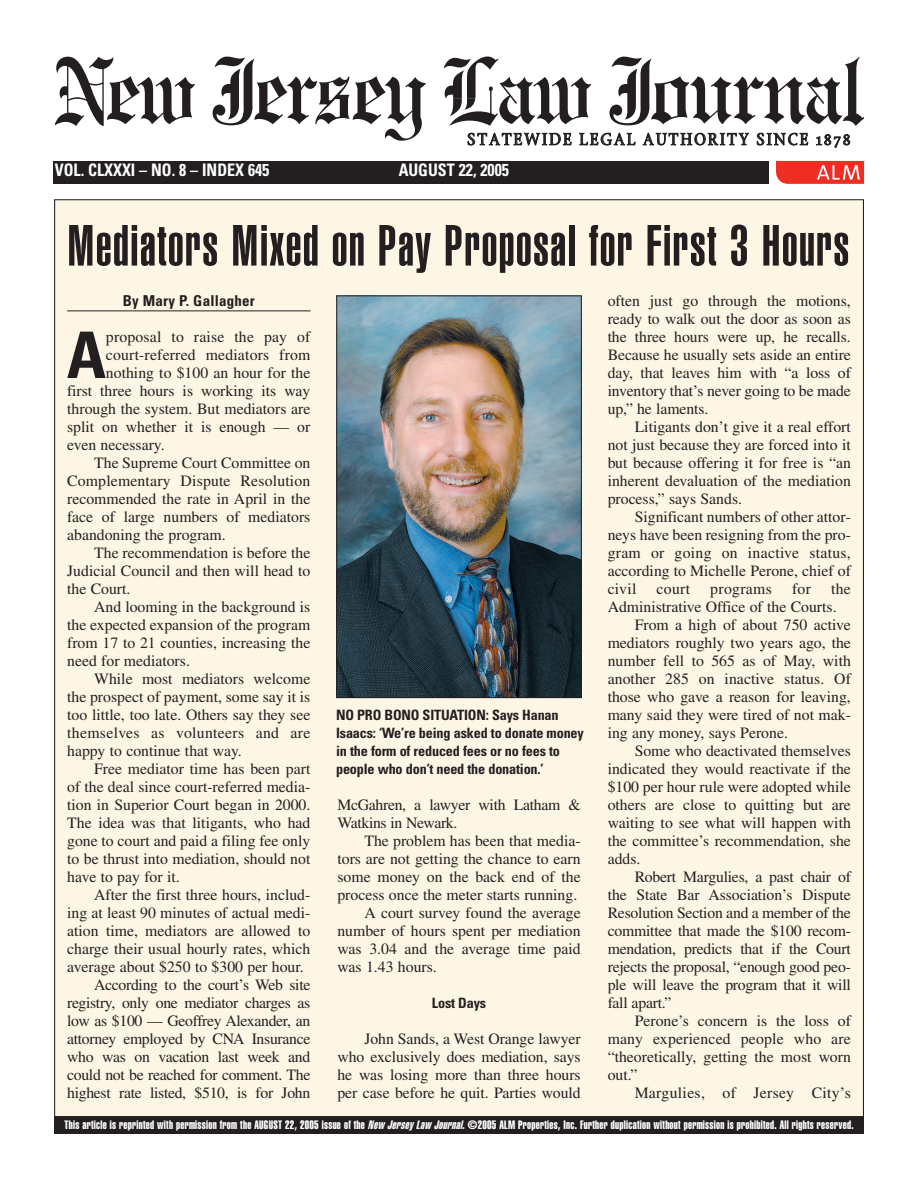
<style>
.page{position:relative;width:918px;height:1188px;background:#fff}
.page>*{position:absolute;margin:0;border:0;box-sizing:border-box;transform-origin:0 0}
.t1{font:700 condensed 64.2px "Univers";color:#231f20}
.t2{font:900 extra-condensed 57px "Helvetica";letter-spacing:.025em;color:#231f20}
.t3{font:18px "Stone Print Roman SC";letter-spacing:.11em;color:#231f20}
.t4{font:700 condensed 17.25px "Univers";color:#fff;scale:.93 1}
.t5{font:15.75px/18px "Times";color:#231f20;text-align:justify}
.t6{font:15.75px/18px "Times";letter-spacing:-.02em;color:#231f20}
.t7{font:15.75px "Times";letter-spacing:.02em;color:#231f20}
.t8{font:700 condensed 15px "Univers";letter-spacing:.015em;color:#231f20}
.t9{font:700 condensed 14.25px/18px "Univers";letter-spacing:-.015em;color:#231f20}
.t10{font:12px "Helvetica Extra Compressed";letter-spacing:.025em;color:#fff}
.s1{font-style:italic}
</style>
<div class="page">
<svg style="left:55px;top:57px;width:140px;height:69px"></svg>
<svg style="left:213px;top:57px;width:213px;height:84px"></svg>
<svg style="left:444px;top:57px;width:147px;height:69px"></svg>
<svg style="left:610px;top:57px;width:254px;height:69px"></svg>
<div style="left:55px;top:200px;width:808px;height:917px;background:#fef6e5"></div>
<hr style="left:67px;top:310px;width:243px;height:1px;background:#231f20">
<div style="left:53px;top:161px;width:716px;height:22px;background:#231f20"></div>
<div style="left:54px;top:1117px;width:810px;height:17px;background:#231f20"></div>
<svg style="left:776px;top:161px;width:88px;height:23px"></svg>
<img style="left:338px;top:297px;width:242px;height:399px">
<div style="left:336px;top:295px;width:246px;height:403px;border:1px solid #231f20"></div>
<p class="t3" style="left:467px;top:128px;width:385px">STATEWIDE LEGAL AUTHORITY SINCE 1878</p>
<p class="t4" style="left:55px;top:164px;width:232px">VOL. CLXXXI – NO. 8 – INDEX 645</p>
<p class="t4" style="left:399px;top:164px;width:120px">AUGUST 22, 2005</p>
<h2 class="t2" style="left:67px;top:225px;width:784px">Mediators Mixed on Pay Proposal for First 3 Hours</h2>
<p class="t8" style="left:123px;top:295px;width:134px">By Mary P. Gallagher</p>
<h1 class="t1" style="left:67px;top:332px;width:41px">A</h1>
<p class="t5" style="left:106px;top:329px;width:206px">proposal to raise the pay of</p>
<p class="t5" style="left:106px;top:347px;width:206px">court-referred mediators from</p>
<p class="t5" style="left:106px;top:365px;width:206px">nothing to $100 an hour for the</p>
<p class="t5" style="left:67px;top:383px;width:245px">first three hours is working its way</p>
<p class="t5" style="left:67px;top:401px;width:245px">through the system. But mediators are</p>
<p class="t5" style="left:67px;top:419px;width:245px">split on whether it is enough — or</p>
<p class="t5" style="left:67px;top:437px;width:99px">even necessary.</p>
<p class="t5" style="left:94px;top:455px;width:218px">The Supreme Court Committee on</p>
<p class="t5" style="left:67px;top:473px;width:245px">Complementary Dispute Resolution</p>
<p class="t5" style="left:67px;top:491px;width:245px">recommended the rate in April in the</p>
<p class="t5" style="left:67px;top:509px;width:245px">face of large numbers of mediators</p>
<p class="t5" style="left:67px;top:527px;width:160px">abandoning the program.</p>
<p class="t5" style="left:94px;top:545px;width:218px">The recommendation is before the</p>
<p class="t5" style="left:67px;top:563px;width:245px">Judicial Council and then will head to</p>
<p class="t5" style="left:67px;top:581px;width:65px">the Court.</p>
<p class="t5" style="left:94px;top:599px;width:218px">And looming in the background is</p>
<p class="t5" style="left:67px;top:617px;width:245px">the expected expansion of the program</p>
<p class="t5" style="left:67px;top:635px;width:245px">from 17 to 21 counties, increasing the</p>
<p class="t5" style="left:67px;top:653px;width:124px">need for mediators.</p>
<p class="t5" style="left:94px;top:671px;width:218px">While most mediators welcome</p>
<p class="t5" style="left:67px;top:689px;width:245px">the prospect of payment, some say it is</p>
<p class="t5" style="left:67px;top:707px;width:245px">too little, too late. Others say they see</p>
<p class="t7" style="left:67px;top:727px;width:245px">themselves as volunteers and are</p>
<p class="t5" style="left:67px;top:743px;width:176px">happy to continue that way.</p>
<p class="t5" style="left:94px;top:761px;width:218px">Free mediator time has been part</p>
<p class="t5" style="left:67px;top:779px;width:245px">of the deal since court-referred media-</p>
<p class="t5" style="left:67px;top:797px;width:245px">tion in Superior Court began in 2000.</p>
<p class="t5" style="left:67px;top:815px;width:245px">The idea was that litigants, who had</p>
<p class="t5" style="left:67px;top:833px;width:245px">gone to court and paid a filing fee only</p>
<p class="t5" style="left:67px;top:851px;width:245px">to be thrust into mediation, should not</p>
<p class="t5" style="left:67px;top:869px;width:114px">have to pay for it.</p>
<p class="t5" style="left:94px;top:887px;width:218px">After the first three hours, includ-</p>
<p class="t5" style="left:67px;top:905px;width:245px">ing at least 90 minutes of actual medi-</p>
<p class="t5" style="left:67px;top:923px;width:245px">ation time, mediators are allowed to</p>
<p class="t5" style="left:67px;top:941px;width:245px">charge their usual hourly rates, which</p>
<p class="t5" style="left:67px;top:959px;width:238px">average about $250 to $300 per hour.</p>
<p class="t6" style="left:94px;top:977px;width:218px">According to the court’s Web site</p>
<p class="t6" style="left:67px;top:995px;width:245px">registry, only one mediator charges as</p>
<p class="t6" style="left:67px;top:1013px;width:245px">low as $100 — Geoffrey Alexander, an</p>
<p class="t6" style="left:67px;top:1031px;width:245px">attorney employed by CNA Insurance</p>
<p class="t6" style="left:67px;top:1049px;width:245px">who was on vacation last week and</p>
<p class="t6" style="left:67px;top:1067px;width:245px">could not be reached for comment. The</p>
<p class="t6" style="left:67px;top:1085px;width:245px">highest rate listed, $510, is for John</p>
<p class="t9" style="left:336px;top:707px;width:249px">NO PRO BONO SITUATION: Says Hanan Isaacs: ‘We’re being asked to donate money in the form of reduced fees or no fees to people who don’t need the donation.’</p>
<p class="t6" style="left:337px;top:797px;width:245px">McGahren, a lawyer with Latham &amp;<br>Watkins in Newark.</p>
<p class="t5" style="left:364px;top:833px;width:218px">The problem has been that media-</p>
<p class="t5" style="left:337px;top:851px;width:245px">tors are not getting the chance to earn</p>
<p class="t5" style="left:337px;top:869px;width:245px">some money on the back end of the</p>
<p class="t5" style="left:337px;top:887px;width:241px">process once the meter starts running.</p>
<p class="t5" style="left:364px;top:905px;width:218px">A court survey found the average</p>
<p class="t5" style="left:337px;top:923px;width:245px">number of hours spent per mediation</p>
<p class="t5" style="left:337px;top:941px;width:245px">was 3.04 and the average time paid</p>
<p class="t5" style="left:337px;top:959px;width:101px">was 1.43 hours.</p>
<p class="t9" style="left:432px;top:995px;width:56px">Lost Days</p>
<p class="t5" style="left:337px;top:1031px;width:245px;text-indent:27px">John Sands, a West Orange lawyer who exclusively does mediation, says he was losing more than three hours per case before he quit. Parties would</p>
<p class="t5" style="left:608px;top:293px;width:245px">often just go through the motions, ready to walk out the door as soon as the three hours were up, he recalls.<br>Because he usually sets aside an entire day, that leaves him with “a loss of inventory that’s never going to be made up,” he laments.</p>
<p class="t5" style="left:608px;top:419px;width:245px;text-indent:27px">Litigants don’t give it a real effort not just because they are forced into it but because offering it for free is “an inherent devaluation of the mediation process,” says Sands.</p>
<p class="t5" style="left:608px;top:509px;width:245px;text-indent:27px">Significant numbers of other attor&shy;neys have been resigning from the pro&shy;gram or going on inactive status, according to Michelle Perone, chief of civil</p>
<p class="t5" style="left:657px;top:581px;width:35px">court</p>
<p class="t7" style="left:710px;top:583px;width:63px">programs</p>
<p class="t5" style="left:792px;top:581px;width:20px">for</p>
<p class="t5" style="left:831px;top:581px;width:21px">the</p>
<p class="t5" style="left:608px;top:599px;width:230px">Administrative Office of the Courts.</p>
<p class="t5" style="left:635px;top:617px;width:218px">From a high of about 750 active</p>
<p class="t5" style="left:608px;top:635px;width:245px">mediators roughly two years ago, the</p>
<p class="t5" style="left:608px;top:653px;width:245px">number fell to 565 as of May, with</p>
<p class="t5" style="left:608px;top:671px;width:245px">another 285 on inactive status. Of</p>
<p class="t5" style="left:608px;top:689px;width:245px">those who gave a reason for leaving,</p>
<p class="t5" style="left:608px;top:707px;width:245px">many said they were tired of not mak-</p>
<p class="t5" style="left:608px;top:725px;width:182px">ing any money, says Perone.</p>
<p class="t5" style="left:635px;top:743px;width:218px">Some who deactivated themselves</p>
<p class="t5" style="left:608px;top:761px;width:245px">indicated they would reactivate if the</p>
<p class="t5" style="left:608px;top:779px;width:245px">$100 per hour rule were adopted while</p>
<p class="t5" style="left:608px;top:797px;width:245px">others are close to quitting but are</p>
<p class="t5" style="left:608px;top:815px;width:245px">waiting to see what will happen with</p>
<p class="t5" style="left:608px;top:833px;width:245px">the committee’s recommendation, she</p>
<p class="t5" style="left:608px;top:851px;width:34px">adds.</p>
<p class="t5" style="left:635px;top:869px;width:218px">Robert Margulies, a past chair of</p>
<p class="t5" style="left:608px;top:887px;width:245px">the State Bar Association’s Dispute</p>
<p class="t5" style="left:608px;top:905px;width:245px">Resolution Section and a member of the</p>
<p class="t5" style="left:608px;top:923px;width:245px">committee that made the $100 recom-</p>
<p class="t5" style="left:608px;top:941px;width:245px">mendation, predicts that if the Court</p>
<p class="t5" style="left:608px;top:959px;width:245px">rejects the proposal, “enough good peo-</p>
<p class="t5" style="left:608px;top:977px;width:245px">ple will leave the program that it will</p>
<p class="t5" style="left:608px;top:995px;width:65px">fall apart.”</p>
<p class="t5" style="left:635px;top:1013px;width:218px">Perone’s concern is the loss of</p>
<p class="t5" style="left:608px;top:1031px;width:245px">many experienced people who are</p>
<p class="t5" style="left:608px;top:1049px;width:245px">“theoretically, getting the most worn</p>
<p class="t5" style="left:608px;top:1067px;width:31px">out.”</p>
<p class="t7" style="left:635px;top:1087px;width:218px">Margulies, of Jersey City’s</p>
<p class="t10" style="left:65px;top:1121px;width:790px">This article is reprinted with permission from the AUGUST 22, 2005 issue of the <span class="s1">New Jersey Law Journal</span>. ©2005 ALM Properties, Inc. Further duplication without permission is prohibited. All rights reserved.</p>
</div>
